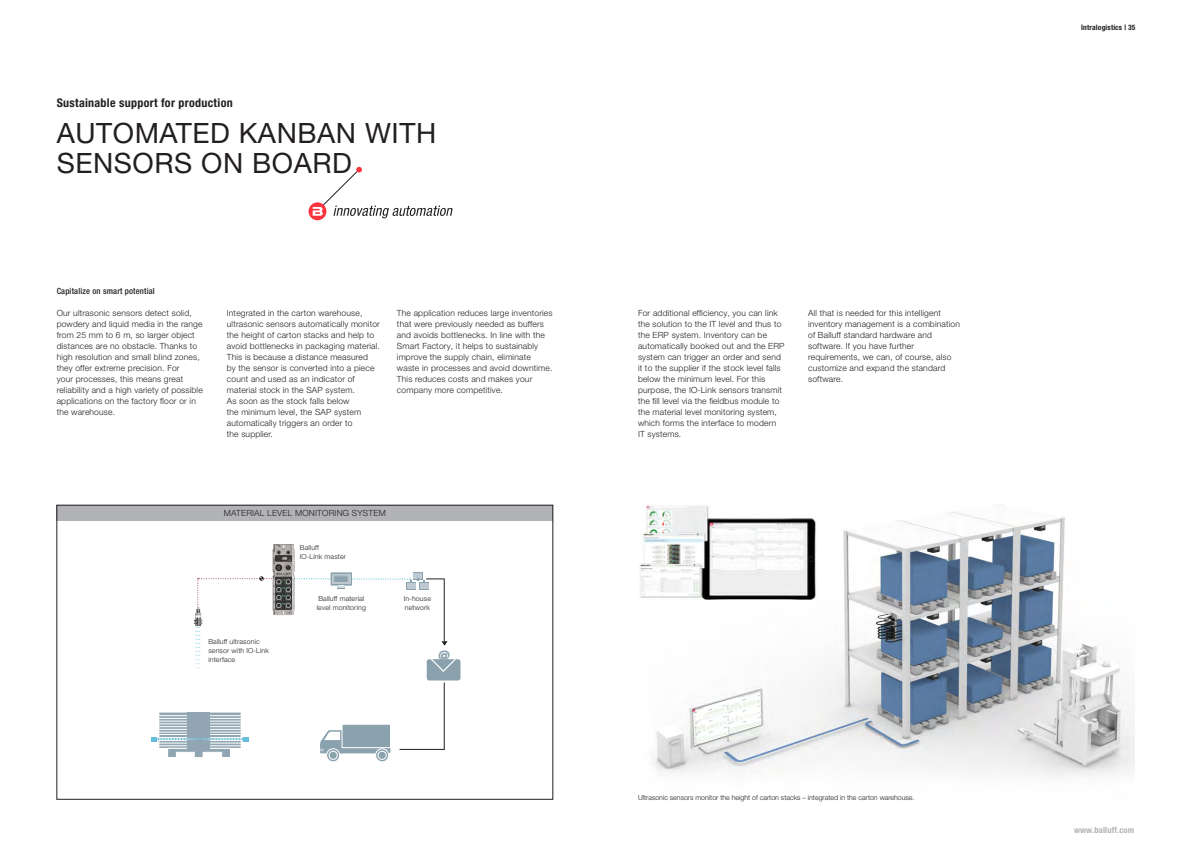
<style>
.page{position:relative;width:1191px;height:842px;background:#fff}
.page>*{position:absolute;margin:0;border:0;box-sizing:border-box;transform-origin:0 0}
.Headline_Capital_bla{font:28px/30px "Helvetica Neue LT Pro";letter-spacing:.02em;color:#231f20}
.t1{font:900 14.4px "Helvetica Neue LT Pro";color:#8aa2ae}
._01_Overline_BoldCon{font:700 condensed 12px "Helvetica Neue LT Pro";letter-spacing:.025em;color:#231f20}
.Copy_Text_H45_8_5_11{font:300 8.5px/11px "Helvetica Neue LT Pro";letter-spacing:.02em;color:#231f20}
.Copy_Subline_H67_8_5{font:500 condensed 8.5px "Helvetica Neue LT Pro";letter-spacing:.02em;color:#231f20}
.Headline_Overline_wh{font:700 condensed 8.5px "Helvetica Neue LT Pro";letter-spacing:.02em;color:#b2b3b7}
.Page_right_black_H77{font:700 condensed 7.5px "Helvetica Neue LT Pro";letter-spacing:.02em;color:#231f20}
.TABEL_light_7_5_9{font:300 7px/9px "Helvetica Neue LT Pro";letter-spacing:.02em;color:#231f20}
.Caption_H45_7_8pt_le{font:300 7px "Helvetica Neue LT Pro";color:#231f20}
</style>
<div class="page">
<img style="left:653px;top:504px;width:481px;height:272px">
<img style="left:640px;top:504px;width:176px;height:95px">
<div style="left:427px;top:659px;width:33px;height:21px;background:#8aa1ad;border-radius:2px"></div>
<div style="left:413px;top:572px;width:10px;height:8px;background:#8aa2ae"></div>
<div style="left:413px;top:573px;width:9px;height:5px;background:#bec9d1"></div>
<div style="left:406px;top:582px;width:10px;height:8px;background:#8aa2ae"></div>
<div style="left:407px;top:583px;width:8px;height:6px;background:#bec9d1"></div>
<div style="left:419px;top:582px;width:10px;height:8px;background:#8aa2ae"></div>
<div style="left:420px;top:583px;width:8px;height:6px;background:#bec9d1"></div>
<svg style="left:375px;top:749px;width:14px;height:13px"></svg>
<div style="left:375px;top:748px;width:14px;height:14px;border:1px solid #fff;border-radius:50%"></div>
<div style="left:378px;top:751px;width:8px;height:8px;background:#8aa2ae;border-radius:50%"></div>
<div style="left:378px;top:751px;width:8px;height:9px;border:1px solid #fff;border-radius:50%"></div>
<svg style="left:326px;top:749px;width:14px;height:13px"></svg>
<div style="left:326px;top:748px;width:14px;height:14px;border:1px solid #fff;border-radius:50%"></div>
<div style="left:329px;top:751px;width:8px;height:8px;background:#8aa2ae;border-radius:50%"></div>
<div style="left:329px;top:751px;width:8px;height:9px;border:1px solid #fff;border-radius:50%"></div>
<div style="left:342px;top:724px;width:49px;height:24px;background:#8aa2ae;border:1px solid #fff"></div>
<svg style="left:320px;top:730px;width:70px;height:23px"></svg>
<svg style="left:441px;top:641px;width:6px;height:5px"></svg>
<hr style="left:444px;top:579px;width:1px;height:62px;background:#231f20">
<svg style="left:399px;top:682px;width:45px;height:68px"></svg>
<svg style="left:429px;top:659px;width:28px;height:13px"></svg>
<svg style="left:195px;top:627px;width:5px;height:41px"></svg>
<svg style="left:151px;top:712px;width:98px;height:45px"></svg>
<svg style="left:197px;top:578px;width:46px;height:30px"></svg>
<div style="left:330px;top:572px;width:22px;height:14px;background:#8aa2ae"></div>
<svg style="left:332px;top:574px;width:18px;height:2px"></svg>
<svg style="left:323px;top:576px;width:121px;height:12px"></svg>
<img style="left:244px;top:544px;width:78px;height:72px">
<img style="left:194px;top:608px;width:9px;height:19px">
<div style="left:57px;top:505px;width:496px;height:16px;background:#b2b3b7"></div>
<svg style="left:308px;top:202px;width:18px;height:18px"></svg>
<svg style="left:313px;top:167px;width:140px;height:51px"></svg>
<p class="_01_Overline_BoldCon" style="left:57px;top:95px;width:177px">Sustainable support for production</p>
<p class="Headline_Capital_bla" style="left:57px;top:117px;width:381px">AUTOMATED KANBAN WITH<br>SENSORS ON BOARD</p>
<p class="Copy_Subline_H67_8_5" style="left:57px;top:285px;width:100px">Capitalize on smart potential</p>
<p class="Copy_Text_H45_8_5_11" style="left:57px;top:307px;width:147px">Our ultrasonic sensors detect solid, powdery and liquid media in the range from 25 mm to 6 m, so larger object distances are no obstacle. Thanks to high resolution and small blind zones, they offer extreme precision. For<br>your processes, this means great reliability and a high variety of possible applications on the factory floor or in the warehouse.</p>
<p class="Copy_Text_H45_8_5_11" style="left:227px;top:307px;width:155px">Integrated in the carton warehouse, ultrasonic sensors automatically monitor the height of carton stacks and help to avoid bottlenecks in packaging material.<br>This is because a distance measured<br>by the sensor is converted into a piece count and used as an indicator of material stock in the SAP system.<br>As soon as the stock falls below<br>the minimum level, the SAP system automatically triggers an order to<br>the supplier.</p>
<p class="Copy_Text_H45_8_5_11" style="left:397px;top:307px;width:157px">The application reduces large inventories that were previously needed as buffers and avoids bottlenecks. In line with the Smart Factory, it helps to sustainably improve the supply chain, eliminate waste in processes and avoid downtime.<br>This reduces costs and makes your company more competitive.</p>
<p class="Copy_Text_H45_8_5_11" style="left:638px;top:307px;width:148px">For additional efficiency, you can link the solution to the IT level and thus to the ERP system. Inventory can be automatically booked out and the ERP system can trigger an order and send it to the supplier if the stock level falls below the minimum level. For this purpose, the IO-Link sensors transmit the fill level via the fieldbus module to the material level monitoring system, which forms the interface to modern IT systems.</p>
<p class="Copy_Text_H45_8_5_11" style="left:808px;top:307px;width:153px">All that is needed for this intelligent inventory management is a combination of Balluff standard hardware and software. If you have further requirements, we can, of course, also customize and expand the standard software.</p>
<p class="Copy_Text_H45_8_5_11" style="left:224px;top:507px;width:163px">MATERIAL LEVEL MONITORING SYSTEM</p>
<p class="TABEL_light_7_5_9" style="left:208px;top:637px;width:53px">Balluff ultrasonic</p>
<p class="TABEL_light_7_5_9" style="left:208px;top:646px;width:62px">sensor with IO-Link interface</p>
<p class="TABEL_light_7_5_9" style="left:300px;top:543px;width:20px">Balluff</p>
<p class="TABEL_light_7_5_9" style="left:300px;top:552px;width:48px">IO-Link master</p>
<p class="TABEL_light_7_5_9" style="left:317px;top:594px;width:51px">Balluff material level monitoring</p>
<p class="TABEL_light_7_5_9" style="left:404px;top:594px;width:29px">In-house network</p>
<h2 class="t1" style="left:438px;top:647px;width:13px">@</h2>
<p class="Caption_H45_7_8pt_le" style="left:638px;top:793px;width:278px">Ultrasonic sensors monitor the height of carton stacks – integrated in the carton warehouse.</p>
<p class="Page_right_black_H77" style="left:1081px;top:23px;width:56px">Intralogistics | 35</p>
<p class="Headline_Overline_wh" style="left:1074px;top:824px;width:62px">www.balluff.com</p>
</div>
